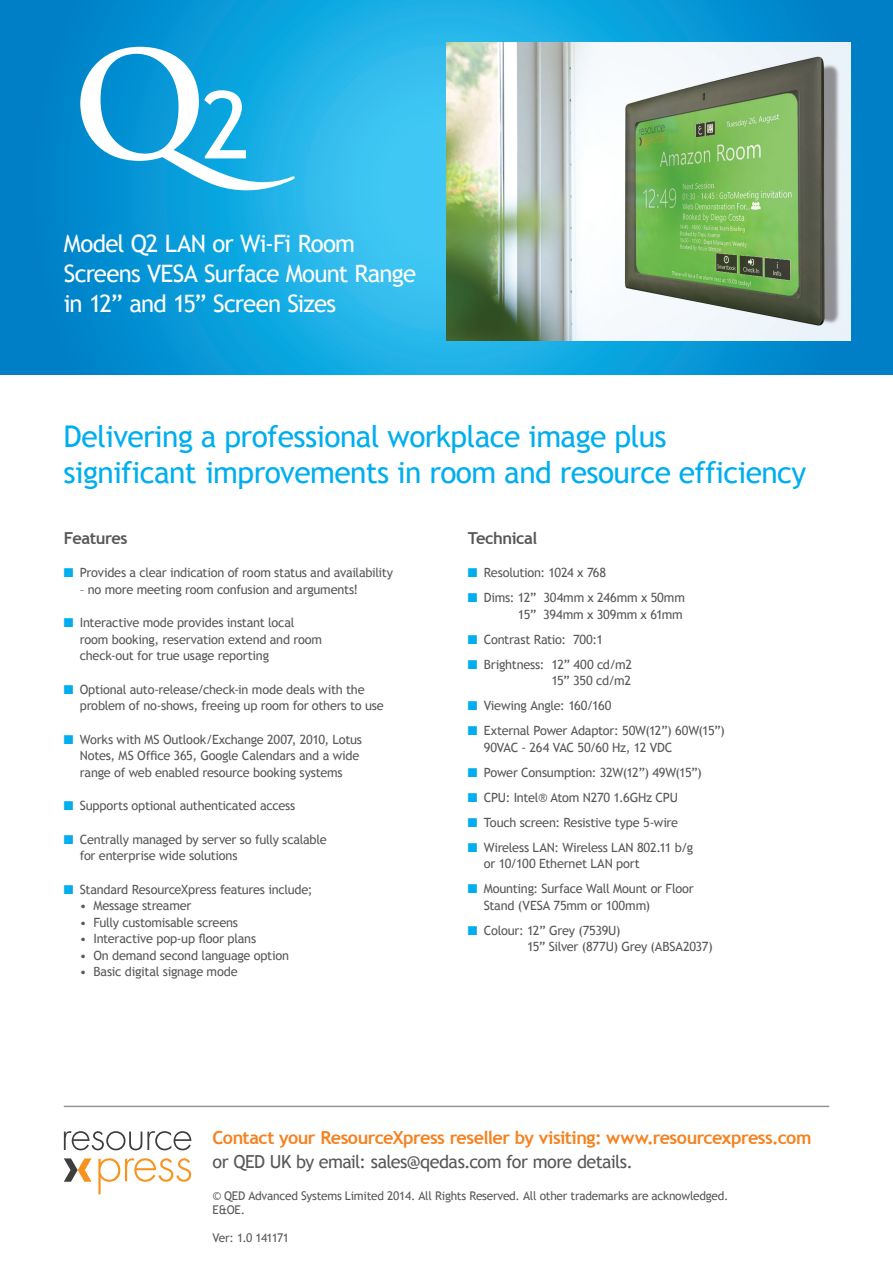
<style>
.page{position:relative;width:893px;height:1263px;background:#fff}
.page>*{position:absolute;margin:0;border:0;box-sizing:border-box;transform-origin:0 0}
.t1{font:700 145.5px "Trajan Pro";color:#fff}
.t2{font:30px/36px "Trebuchet MS";letter-spacing:-.02em;color:#00aeef}
.t3{font:24px/30px "Trebuchet MS";letter-spacing:-.035em;color:#fff}
.t4{font:700 18px "Trebuchet MS";letter-spacing:-.03em;color:#f58220}
.t5{font:18px "Trebuchet MS";letter-spacing:-.03em;color:#57585a}
.t6{font:700 16.5px "Trebuchet MS";letter-spacing:-.03em;color:#57585a}
.t7{font:12.75px/16.5px "Trebuchet MS";letter-spacing:-.02em;color:#57585a}
.t8{font:12px/14.4px "Trebuchet MS";letter-spacing:-.02em;color:#57585a}
.t9{font:12px "Trebuchet MS";letter-spacing:-.055em;color:#57585a}
.s1{font-family:"Trebuchet MS";font-weight:400;font-size:93.6px}
.s2{color:#00aeef}
</style>
<div class="page">
<svg style="left:0;top:0;width:893px;height:374px;background:#129eda"></svg>
<img style="left:446px;top:43px;width:404px;height:297px">
<svg style="left:64px;top:1158px;width:28px;height:24px"></svg>
<svg style="left:64px;top:1131px;width:127px;height:19px"></svg>
<svg style="left:98px;top:1158px;width:93px;height:36px"></svg>
<hr style="left:64px;top:1106px;width:765px;height:1px;background:#939598">
<p class="t1" style="left:72px;top:15px;width:224px">Q<span class="s1">2</span></p>
<p class="t3" style="left:64px;top:228px;width:354px">Model Q2 LAN or Wi-Fi Room<br>Screens VESA Surface Mount Range in 12” and 15” Screen Sizes</p>
<p class="t2" style="left:64px;top:419px;width:744px">Delivering a professional workplace image plus significant improvements in room and resource efficiency</p>
<p class="t6" style="left:64px;top:527px;width:65px">Features</p>
<p class="t7" style="left:64px;top:565px;width:331px"><span class="s2">■</span> Provides a clear indication of room status and availability</p>
<p class="t7" style="left:80px;top:581px;width:280px">– no more meeting room confusion and arguments!</p>
<p class="t7" style="left:80px;top:615px;width:244px;text-indent:-16px"><span class="s2">■</span> Interactive mode provides instant local room booking, reservation extend and room check-out for true usage reporting</p>
<p class="t7" style="left:80px;top:681px;width:305px;text-indent:-16px"><span class="s2">■</span> Optional auto-release/check-in mode deals with the problem of no-shows, freeing up room for others to use</p>
<p class="t7" style="left:80px;top:731px;width:284px;text-indent:-16px"><span class="s2">■</span> Works with MS Outlook/Exchange 2007, 2010, Lotus<br>Notes, MS Office 365, Google Calendars and a wide range of web enabled resource booking systems</p>
<p class="t7" style="left:64px;top:798px;width:233px"><span class="s2">■</span> Supports optional authenticated access</p>
<p class="t7" style="left:80px;top:831px;width:248px;text-indent:-16px"><span class="s2">■</span> Centrally managed by server so fully scalable for enterprise wide solutions</p>
<p class="t7" style="left:64px;top:881px;width:250px"><span class="s2">■</span> Standard ResourceXpress features include;</p>
<p class="t7" style="left:80px;top:898px;width:113px">• Message streamer</p>
<p class="t7" style="left:80px;top:914px;width:160px">• Fully customisable screens</p>
<p class="t7" style="left:80px;top:931px;width:178px">• Interactive pop-up floor plans</p>
<p class="t7" style="left:80px;top:947px;width:211px">• On demand second language option</p>
<p class="t7" style="left:80px;top:964px;width:159px">• Basic digital signage mode</p>
<p class="t6" style="left:468px;top:527px;width:71px">Technical</p>
<p class="t7" style="left:468px;top:565px;width:140px"><span class="s2">■</span> Resolution: 1024 x 768</p>
<p class="t7" style="left:468px;top:590px;width:219px;text-align:right"><span class="s2">■</span> Dims: 12” 304mm x 246mm x 50mm<br>15” 394mm x 309mm x 61mm</p>
<p class="t7" style="left:468px;top:631px;width:137px"><span class="s2">■</span> Contrast Ratio: 700:1</p>
<p class="t7" style="left:468px;top:656px;width:166px;text-align:right"><span class="s2">■</span> Brightness: 12” 400 cd/m2<br>15” 350 cd/m2</p>
<p class="t7" style="left:468px;top:698px;width:145px"><span class="s2">■</span> Viewing Angle: 160/160</p>
<p class="t7" style="left:484px;top:723px;width:243px;text-indent:-16px"><span class="s2">■</span> External Power Adaptor: 50W(12”) 60W(15”)<br>90VAC - 264 VAC 50/60 Hz, 12 VDC</p>
<p class="t7" style="left:468px;top:764px;width:236px"><span class="s2">■</span> Power Consumption: 32W(12”) 49W(15”)</p>
<p class="t7" style="left:468px;top:789px;width:212px"><span class="s2">■</span> CPU: Intel® Atom N270 1.6GHz CPU</p>
<p class="t7" style="left:468px;top:814px;width:212px"><span class="s2">■</span> Touch screen: Resistive type 5-wire</p>
<p class="t7" style="left:484px;top:839px;width:211px;text-indent:-16px"><span class="s2">■</span> Wireless LAN: Wireless LAN 802.11 b/g or 10/100 Ethernet LAN port</p>
<p class="t7" style="left:484px;top:881px;width:212px;text-indent:-16px"><span class="s2">■</span> Mounting: Surface Wall Mount or Floor<br>Stand (VESA 75mm or 100mm)</p>
<p class="t7" style="left:527px;top:922px;width:187px;text-indent:-59px"><span class="s2">■</span> Colour: 12” Grey (7539U)<br>15” Silver (877U) Grey (ABSA2037)</p>
<p class="t4" style="left:213px;top:1127px;width:600px">Contact your ResourceXpress reseller by visiting: www.resourcexpress.com</p>
<p class="t5" style="left:213px;top:1151px;width:422px">or QED UK by email: sales@qedas.com for more details.</p>
<p class="t8" style="left:213px;top:1188px;width:517px">© QED Advanced Systems Limited 2014. All Rights Reserved. All other trademarks are acknowledged.<br>E&amp;OE.</p>
<p class="t9" style="left:213px;top:1231px;width:78px">Ver: 1.0 141171</p>
</div>
